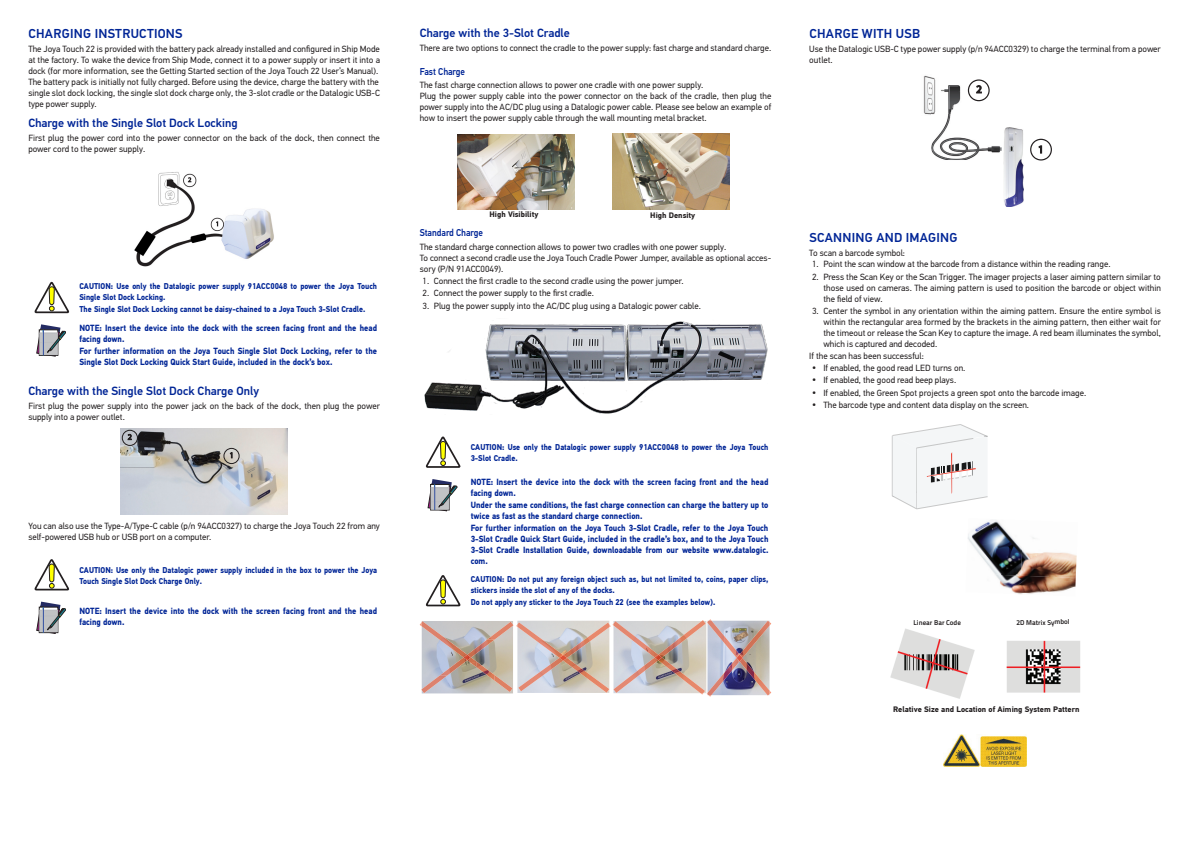
<style>
.page{position:relative;width:1191px;height:842px;background:#fff}
.page>*{position:absolute;margin:0;border:0;box-sizing:border-box;transform-origin:0 0}
.Head1{font:500 13px "PF Din Text Pro";letter-spacing:.02em;color:#002596}
.Head2{font:500 12px "PF Din Text Pro";color:#002596}
.t1{font:10.9px "Myriad Pro";color:#231f20}
.Head3{font:500 10px "PF Din Text Pro";color:#002596;scale:.9 1}
.Body{font:9px/11px "PF Din Text Pro";color:#231f20}
.Note{font:700 9px/11px "PF Din Text Pro";color:#002596;scale:.9 1}
.Note-2{font:700 8.5px/11px "PF Din Text Pro";color:#002596;scale:.9 1}
.t2{font:700 8px "PF Din Text Pro";color:#231f20}
.t3{font:8px "Myriad Pro";color:#231f20}
.t4{font:700 7px "Titillium Text 22 L";color:#231f20}
</style>
<div class="page">
<img style="left:134px;top:172px;width:140px;height:94px">
<img style="left:121px;top:429px;width:166px;height:85px">
<div style="left:223px;top:448px;width:16px;height:16px;border:1px solid #231f20;border-radius:50%"></div>
<div style="left:122px;top:430px;width:16px;height:16px;border:1px solid #231f20;border-radius:50%"></div>
<svg style="left:35px;top:282px;width:34px;height:32px"></svg>
<svg style="left:36px;top:324px;width:30px;height:32px"></svg>
<svg style="left:35px;top:559px;width:34px;height:32px"></svg>
<svg style="left:36px;top:602px;width:30px;height:32px"></svg>
<img style="left:424px;top:321px;width:344px;height:93px">
<img style="left:517px;top:621px;width:92px;height:72px">
<img style="left:422px;top:621px;width:36px;height:1px">
<img style="left:494px;top:690px;width:18px;height:2px">
<img style="left:422px;top:690px;width:25px;height:3px">
<img style="left:563px;top:622px;width:46px;height:71px">
<svg style="left:420px;top:622px;width:97px;height:68px"></svg>
<img style="left:517px;top:622px;width:46px;height:69px">
<svg style="left:559px;top:655px;width:8px;height:6px"></svg>
<img style="left:613px;top:621px;width:87px;height:72px">
<svg style="left:654px;top:655px;width:8px;height:5px"></svg>
<img style="left:700px;top:619px;width:71px;height:78px">
<svg style="left:426px;top:436px;width:34px;height:32px"></svg>
<svg style="left:428px;top:479px;width:29px;height:32px"></svg>
<svg style="left:426px;top:575px;width:34px;height:32px"></svg>
<img style="left:923px;top:75px;width:13px;height:40px">
<svg style="left:1030px;top:139px;width:22px;height:22px"></svg>
<svg style="left:968px;top:79px;width:21px;height:22px"></svg>
<img style="left:931px;top:116px;width:70px;height:44px">
<img style="left:941px;top:86px;width:20px;height:27px">
<svg style="left:931px;top:113px;width:20px;height:3px"></svg>
<img style="left:1004px;top:128px;width:19px;height:79px">
<svg style="left:892px;top:425px;width:95px;height:84px"></svg>
<img style="left:968px;top:520px;width:53px;height:53px">
<img style="left:1021px;top:537px;width:56px;height:41px">
<img style="left:994px;top:573px;width:81px;height:21px">
<img style="left:890px;top:629px;width:85px;height:70px">
<img style="left:1006px;top:641px;width:74px;height:51px">
<img style="left:944px;top:734px;width:82px;height:33px">
<img style="left:457px;top:134px;width:117px;height:75px">
<img style="left:612px;top:134px;width:117px;height:76px">
<p class="Head1" style="left:28px;top:26px;width:156px">CHARGING INSTRUCTIONS</p>
<p class="Body" style="left:28px;top:43px;width:353px;text-align:justify">The Joya Touch 22 is provided with the battery pack already installed and configured in Ship Mode at the factory. To wake the device from Ship Mode, connect it to a power supply or insert it into a dock (for more information, see the Getting Started section of the Joya Touch 22 User’s Manual).</p>
<p class="Body" style="left:28px;top:76px;width:352px">The battery pack is initially not fully charged. Before using the device, charge the battery with the</p>
<p class="Body" style="left:28px;top:87px;width:353px">single slot dock locking, the single slot dock charge only, the 3-slot cradle or the Datalogic USB-C type power supply.</p>
<p class="Head2" style="left:28px;top:116px;width:211px">Charge with the Single Slot Dock Locking</p>
<p class="Body" style="left:28px;top:133px;width:353px">First plug the power cord into the power connector on the back of the dock, then connect the power cord to the power supply.</p>
<p class="Note-2" style="left:79px;top:281px;width:332px">CAUTION: Use only the Datalogic power supply 91ACC0048 to power the Joya Touch<br>Single Slot Dock Locking.</p>
<p class="Note-2" style="left:79px;top:304px;width:319px">The Single Slot Dock Locking cannot be daisy-chained to a Joya Touch 3-Slot Cradle.</p>
<p class="Note" style="left:79px;top:322px;width:332px">NOTE: Insert the device into the dock with the screen facing front and the head facing down.</p>
<p class="Note" style="left:79px;top:345px;width:332px">For further information on the Joya Touch Single Slot Dock Locking, refer to the<br>Single Slot Dock Locking Quick Start Guide, included in the dock’s box.</p>
<p class="Head2" style="left:28px;top:384px;width:232px">Charge with the Single Slot Dock Charge Only</p>
<p class="Body" style="left:28px;top:400px;width:353px">First plug the power supply into the power jack on the back of the dock, then plug the power supply into a power outlet.</p>
<p class="t3" style="left:229px;top:450px;width:6px">1</p>
<p class="t3" style="left:128px;top:432px;width:6px">2</p>
<p class="Body" style="left:28px;top:521px;width:353px">You can also use the Type-A/Type-C cable (p/n 94ACC0327) to charge the Joya Touch 22 from any self-powered USB hub or USB port on a computer.</p>
<p class="Note-2" style="left:79px;top:564px;width:332px">CAUTION: Use only the Datalogic power supply included in the box to power the Joya<br>Touch Single Slot Dock Charge Only.</p>
<p class="Note" style="left:79px;top:605px;width:332px">NOTE: Insert the device into the dock with the screen facing front and the head facing down.</p>
<p class="Head2" style="left:420px;top:26px;width:152px">Charge with the 3-Slot Cradle</p>
<p class="Body" style="left:420px;top:43px;width:353px">There are two options to connect the cradle to the power supply: fast charge and standard charge.</p>
<p class="Head3" style="left:420px;top:65px;width:52px">Fast Charge</p>
<p class="Body" style="left:420px;top:80px;width:285px">The fast charge connection allows to power one cradle with one power supply.</p>
<p class="Body" style="left:420px;top:91px;width:353px;text-align:justify">Plug the power supply cable into the power connector on the back of the cradle, then plug the power supply into the AC/DC plug using a Datalogic power cable. Please see below an example of how to insert the power supply cable through the wall mounting metal bracket.</p>
<p class="t2" style="left:489px;top:210px;width:50px">High Visibility</p>
<p class="t2" style="left:650px;top:210px;width:46px">High Density</p>
<p class="Head3" style="left:420px;top:227px;width:72px">Standard Charge</p>
<p class="Body" style="left:420px;top:241px;width:308px">The standard charge connection allows to power two cradles with one power supply.</p>
<p class="Body" style="left:420px;top:252px;width:353px">To connect a second cradle use the Joya Touch Cradle Power Jumper, available as optional acces&shy;sory (P/N 91ACC0049).</p>
<p class="Body" style="left:422px;top:275px;width:263px">1. Connect the first cradle to the second cradle using the power jumper.</p>
<p class="Body" style="left:422px;top:288px;width:173px">2. Connect the power supply to the first cradle.</p>
<p class="Body" style="left:422px;top:300px;width:280px">3. Plug the power supply into the AC/DC plug using a Datalogic power cable.</p>
<p class="Note-2" style="left:471px;top:442px;width:332px">CAUTION: Use only the Datalogic power supply 91ACC0048 to power the Joya Touch<br>3-Slot Cradle.</p>
<p class="Note" style="left:471px;top:477px;width:332px">NOTE: Insert the device into the dock with the screen facing front and the head facing down.</p>
<p class="Note" style="left:471px;top:500px;width:332px">Under the same conditions, the fast charge connection can charge the battery up to twice as fast as the standard charge connection.</p>
<p class="Note" style="left:471px;top:523px;width:332px;text-align:justify">For further information on the Joya Touch 3-Slot Cradle, refer to the Joya Touch 3-Slot Cradle Quick Start Guide, included in the cradle’s box, and to the Joya Touch 3-Slot Cradle Installation Guide, downloadable from our website www.datalogic. com.</p>
<p class="Note-2" style="left:471px;top:574px;width:332px">CAUTION: Do not put any foreign object such as, but not limited to, coins, paper clips, stickers inside the slot of any of the docks.</p>
<p class="Note-2" style="left:471px;top:597px;width:273px">Do not apply any sticker to the Joya Touch 22 (see the examples below).</p>
<p class="Head1" style="left:809px;top:26px;width:112px">CHARGE WITH USB</p>
<p class="Body" style="left:809px;top:43px;width:353px">Use the Datalogic USB-C type power supply (p/n 94ACC0329) to charge the terminal from a power outlet.</p>
<p class="t1" style="left:976px;top:83px;width:7px">2</p>
<p class="t1" style="left:1038px;top:143px;width:7px">1</p>
<p class="Head1" style="left:809px;top:229px;width:150px">SCANNING AND IMAGING</p>
<p class="Body" style="left:809px;top:247px;width:97px">To scan a barcode symbol:</p>
<p class="Body" style="left:812px;top:259px;width:300px">1. Point the scan window at the barcode from a distance within the reading range.</p>
<p class="Body" style="left:823px;top:271px;width:339px;text-align:justify;text-indent:-11px">2. Press the Scan Key or the Scan Trigger. The imager projects a laser aiming pattern similar to those used on cameras. The aiming pattern is used to position the barcode or object within the field of view.</p>
<p class="Body" style="left:823px;top:306px;width:339px;text-align:justify;text-indent:-11px">3. Center the symbol in any orientation within the aiming pattern. Ensure the entire symbol is within the rectangular area formed by the brackets in the aiming pattern, then either wait for the timeout or release the Scan Key to capture the image. A red beam illuminates the symbol, which is captured and decoded.</p>
<p class="Body" style="left:809px;top:350px;width:116px">If the scan has been successful:</p>
<p class="Body" style="left:823px;top:362px;width:143px">If enabled, the good read LED turns on.</p>
<p class="Body" style="left:823px;top:375px;width:134px">If enabled, the good read beep plays.</p>
<p class="Body" style="left:823px;top:387px;width:264px">If enabled, the Green Spot projects a green spot onto the barcode image.</p>
<p class="Body" style="left:823px;top:399px;width:207px">The barcode type and content data display on the screen.</p>
<p class="t4" style="left:913px;top:617px;width:49px">Linear Bar Code</p>
<p class="t4" style="left:1016px;top:617px;width:55px;rotate:-1deg">2D Matrix Symbol</p>
<p class="t2" style="left:893px;top:704px;width:188px">Relative Size and Location of Aiming System Pattern</p>
</div>
